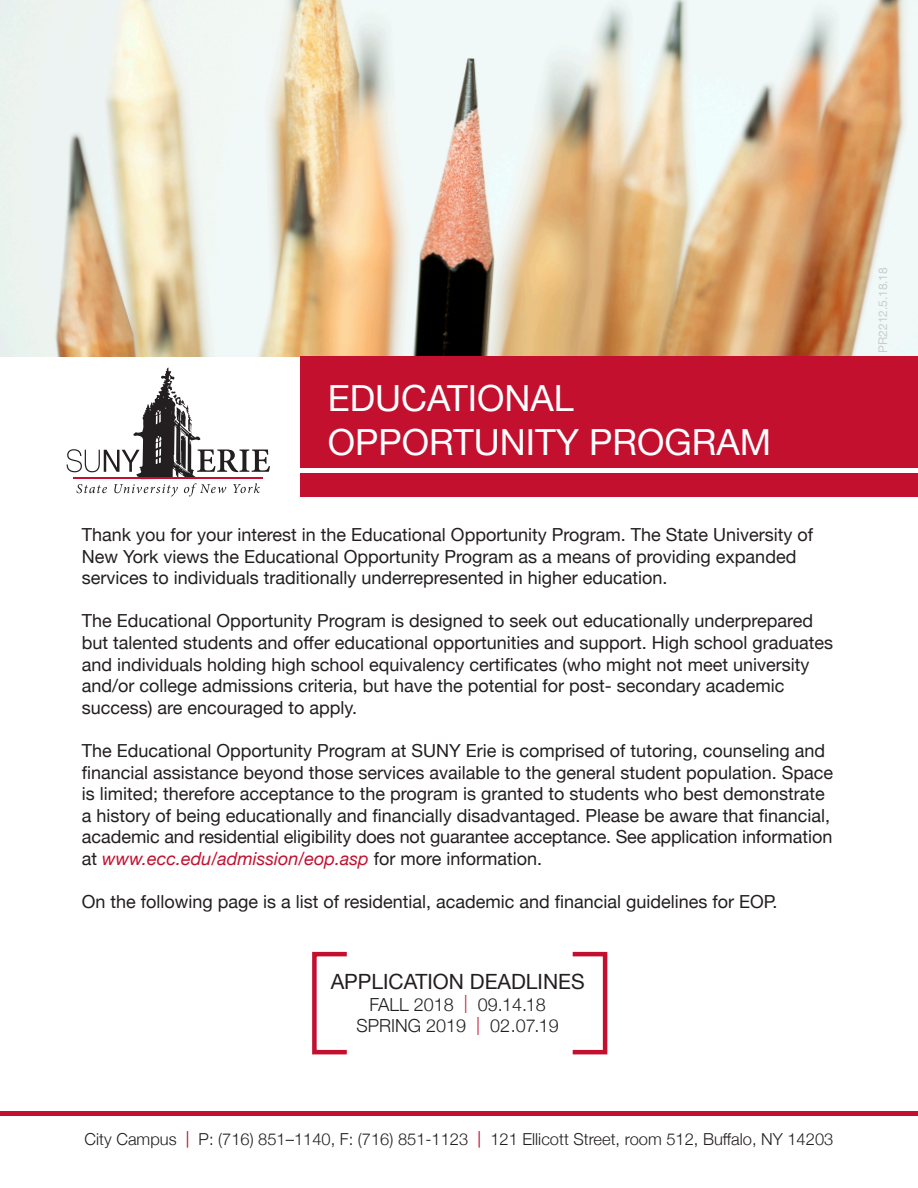
<style>
.page{position:relative;width:918px;height:1188px;background:#fff}
.page>*{position:absolute;margin:0;border:0;box-sizing:border-box;transform-origin:0 0}
.t1{font:36px "Helvetica Neue";color:#fff}
.t2{font:21px "Helvetica Neue";color:#231f20}
.t3{font:18px/21.6px "Helvetica Neue";color:#231f20}
.t4{font:300 18px "Helvetica Neue";color:#231f20}
.t5{font:300 16.5px "Helvetica Neue";color:#231f20}
.t6{font:12px "Helvetica Neue";letter-spacing:-.005em;color:#aaabaf}
.s1{font-style:italic;color:#c3102f}
.s2{color:#c3102f}
.s3{font-weight:400;color:#c3102f}
</style>
<div class="page">
<hr style="left:0;top:1112px;width:918px;height:4px;background:#c3102f">
<img style="left:0;top:0;width:918px;height:356px">
<div style="left:301px;top:356px;width:617px;height:140px;background:#c3102f"></div>
<svg style="left:67px;top:368px;width:203px;height:128px"></svg>
<hr style="left:74px;top:478px;width:189px;height:1px;background:#c3102f">
<hr style="left:301px;top:469px;width:617px;height:4px;background:#fff">
<div style="left:312px;top:952px;width:37px;height:102px;border:4px solid #c3102f"></div>
<div style="left:570px;top:952px;width:37px;height:102px;border:4px solid #c3102f"></div>
<p class="t1" style="left:328px;top:373px;width:248px">EDUCATIONAL</p>
<p class="t1" style="left:328px;top:416px;width:445px">OPPORTUNITY PROGRAM</p>
<p class="t3" style="left:82px;top:525px;width:733px">Thank you for your interest in the Educational Opportunity Program. The State University of<br>New York views the Educational Opportunity Program as a means of providing expanded</p>
<p class="t3" style="left:82px;top:568px;width:587px">services to individuals traditionally underrepresented in higher education.</p>
<p class="t3" style="left:82px;top:611px;width:753px">The Educational Opportunity Program is designed to seek out educationally underprepared but talented students and offer educational opportunities and support. High school graduates and individuals holding high school equivalency certificates (who might not meet university and/or college admissions criteria, but have the potential for post- secondary academic</p>
<p class="t3" style="left:82px;top:698px;width:277px">success) are encouraged to apply.</p>
<p class="t3" style="left:82px;top:741px;width:753px">The Educational Opportunity Program at SUNY Erie is comprised of tutoring, counseling and financial assistance beyond those services available to the general student population. Space is limited; therefore acceptance to the program is granted to students who best demonstrate a history of being educationally and financially disadvantaged. Please be aware that financial, academic and residential eligibility does not guarantee acceptance. See application information at <span class="s1">www.ecc.edu/admission/eop.asp</span> for more information.</p>
<p class="t3" style="left:82px;top:892px;width:697px">On the following page is a list of residential, academic and financial guidelines for EOP.</p>
<p class="t2" style="left:331px;top:967px;width:255px">APPLICATION DEADLINES</p>
<p class="t4" style="left:370px;top:990px;width:178px">FALL 2018 <span class="s2">|</span> 09.14.18</p>
<p class="t4" style="left:356px;top:1012px;width:204px">SPRING 2019 <span class="s2">|</span> 02.07.19</p>
<p class="t5" style="left:85px;top:1126px;width:750px">City Campus <span class="s3">|</span> P: (716) 851–1140, F: (716) 851-1123 <span class="s3">|</span> 121 Ellicott Street, room 512, Buffalo, NY 14203</p>
<p class="t6" style="left:874px;top:353px;width:87px;rotate:-90deg">PR2212.5.18.18</p>
</div>
